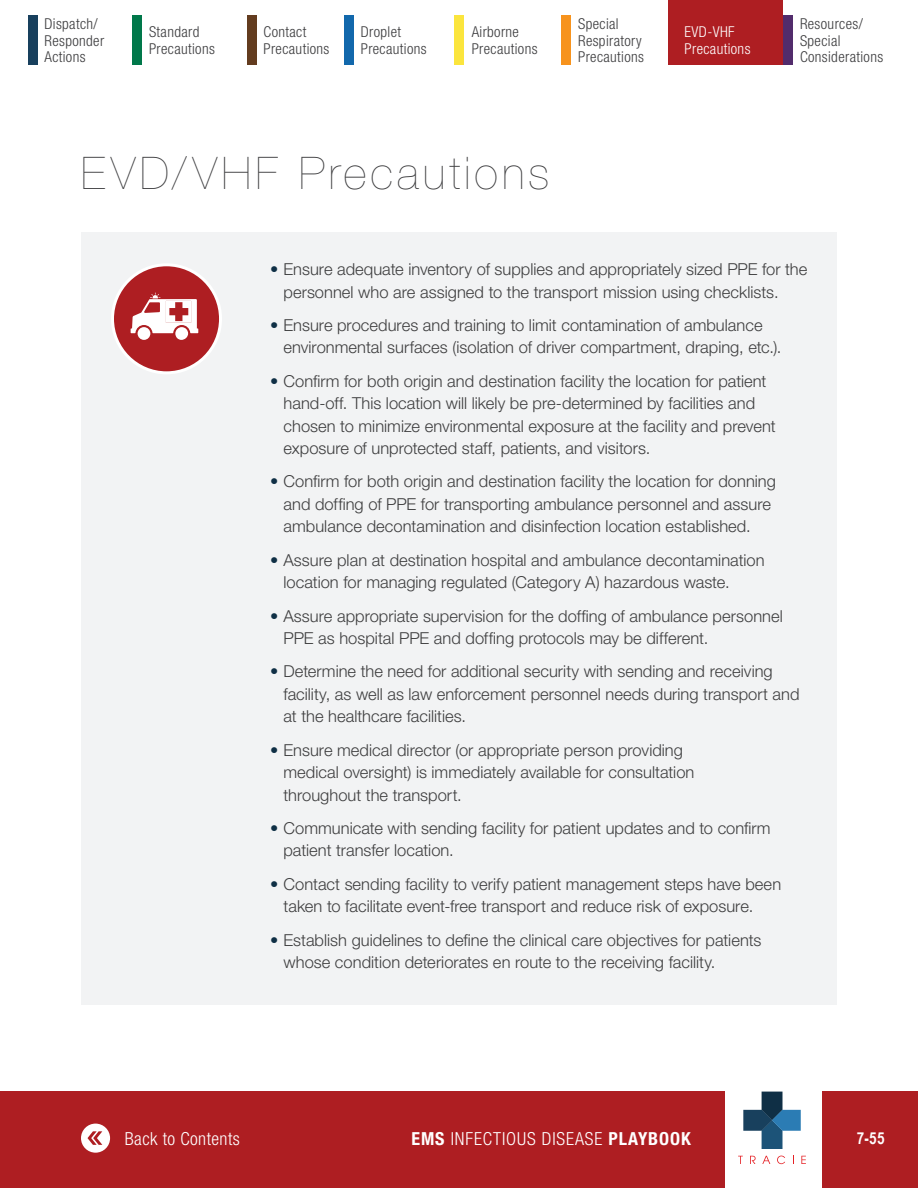
<style>
.page{position:relative;width:918px;height:1188px;background:#fff}
.page>*{position:absolute;margin:0;border:0;box-sizing:border-box;transform-origin:0 0}
.t1{font:200 45px "Helvetica Neue LT Pro";letter-spacing:.095em;color:#3c3c3e}
.t2{font:300 condensed 18px "Helvetica Neue LT Pro";letter-spacing:.05em;color:#fff}
.t3{font:300 condensed 18px "Helvetica Neue LT Pro";letter-spacing:.025em;color:#fff}
.t4{font:300 16.5px/22.5px "Helvetica Neue LT Pro";color:#3e3e3f}
.t5{font:700 16.5px "Arial Narrow";color:#fff}
.t6{font:300 condensed 15px/16.5px "Helvetica Neue LT Pro";letter-spacing:.025em;color:#3c3c3e}
.t7{font:300 condensed 15px/16.5px "Helvetica Neue LT Pro";letter-spacing:.025em;color:#fff}
.s1{color:#0f2f45}
.s2{font-weight:700}
</style>
<div class="page">
<div style="left:822px;top:1092px;width:96px;height:96px;background:#ae1e22"></div>
<div style="left:0;top:1092px;width:725px;height:96px;background:#ae1e22"></div>
<svg style="left:738px;top:1156px;width:5px;height:8px"></svg>
<svg style="left:750px;top:1156px;width:6px;height:8px"></svg>
<svg style="left:762px;top:1156px;width:8px;height:8px"></svg>
<svg style="left:777px;top:1156px;width:8px;height:8px"></svg>
<svg style="left:801px;top:1156px;width:5px;height:8px"></svg>
<svg style="left:743px;top:1092px;width:58px;height:57px"></svg>
<div style="left:668px;top:0;width:115px;height:64px;background:#ae1e22"></div>
<svg style="left:81px;top:1124px;width:29px;height:29px"></svg>
<div style="left:783px;top:15px;width:10px;height:49px;background:#522c6c"></div>
<div style="left:132px;top:15px;width:10px;height:49px;background:#00784a"></div>
<div style="left:247px;top:15px;width:10px;height:49px;background:#633c1f"></div>
<div style="left:344px;top:15px;width:10px;height:49px;background:#1268ac"></div>
<div style="left:28px;top:15px;width:10px;height:49px;background:#18405d"></div>
<div style="left:454px;top:15px;width:10px;height:49px;background:#fbe53d"></div>
<div style="left:561px;top:15px;width:10px;height:49px;background:#f7931d"></div>
<div style="left:81px;top:232px;width:756px;height:773px;background:#f2f3f4"></div>
<div style="left:112px;top:265px;width:109px;height:108px;background:#ae1e22;border-radius:50%"></div>
<div style="left:111px;top:263px;width:111px;height:111px;border:3px solid #fff;border-radius:50%"></div>
<div style="left:175px;top:327px;width:13px;height:13px;background:#fff;border-radius:50%"></div>
<div style="left:138px;top:327px;width:12px;height:13px;background:#fff;border-radius:50%"></div>
<svg style="left:131px;top:293px;width:67px;height:40px"></svg>
<p class="t6" style="left:45px;top:15px;width:61px">Dispatch/<br>Responder<br>Actions</p>
<p class="t6" style="left:472px;top:24px;width:67px">Airborne<br>Precautions</p>
<p class="t6" style="left:578px;top:15px;width:67px">Special<br>Respiratory<br>Precautions</p>
<p class="t6" style="left:149px;top:24px;width:67px">Standard<br>Precautions</p>
<p class="t6" style="left:264px;top:24px;width:67px">Contact<br>Precautions</p>
<p class="t6" style="left:361px;top:24px;width:67px">Droplet<br>Precautions</p>
<h1 class="t1" style="left:81px;top:147px;width:470px">EVD/VHF Precautions</h1>
<p class="t7" style="left:685px;top:24px;width:67px">EVD-VHF<br>Precautions</p>
<p class="t6" style="left:800px;top:15px;width:85px">Resources/<br>Special<br>Considerations</p>
<p class="t4" style="left:284px;top:258px;width:525px;text-indent:-14px"><span class="s1">•</span> Ensure adequate inventory of supplies and appropriately sized PPE for the personnel who are assigned to the transport mission using checklists.</p>
<p class="t4" style="left:284px;top:313px;width:499px;text-indent:-14px"><span class="s1">•</span> Ensure procedures and training to limit contamination of ambulance environmental surfaces (isolation of driver compartment, draping, etc.).</p>
<p class="t4" style="left:284px;top:369px;width:494px;text-indent:-14px"><span class="s1">•</span> Confirm for both origin and destination facility the location for patient hand-off. This location will likely be pre-determined by facilities and chosen to minimize environmental exposure at the facility and prevent exposure of unprotected staff, patients, and visitors.</p>
<p class="t4" style="left:284px;top:470px;width:494px;text-indent:-14px"><span class="s1">•</span> Confirm for both origin and destination facility the location for donning and doffing of PPE for transporting ambulance personnel and assure ambulance decontamination and disinfection location established.</p>
<p class="t4" style="left:284px;top:548px;width:483px;text-indent:-14px"><span class="s1">•</span> Assure plan at destination hospital and ambulance decontamination location for managing regulated (Category A) hazardous waste.</p>
<p class="t4" style="left:284px;top:604px;width:501px;text-indent:-14px"><span class="s1">•</span> Assure appropriate supervision for the doffing of ambulance personnel<br>PPE as hospital PPE and doffing protocols may be different.</p>
<p class="t4" style="left:284px;top:660px;width:518px;text-indent:-14px"><span class="s1">•</span> Determine the need for additional security with sending and receiving facility, as well as law enforcement personnel needs during transport and at the healthcare facilities.</p>
<p class="t4" style="left:284px;top:738px;width:412px;text-indent:-14px"><span class="s1">•</span> Ensure medical director (or appropriate person providing medical oversight) is immediately available for consultation throughout the transport.</p>
<p class="t4" style="left:284px;top:817px;width:489px;text-indent:-14px"><span class="s1">•</span> Communicate with sending facility for patient updates and to confirm patient transfer location.</p>
<p class="t4" style="left:284px;top:872px;width:499px;text-indent:-14px"><span class="s1">•</span> Contact sending facility to verify patient management steps have been taken to facilitate event-free transport and reduce risk of exposure.</p>
<p class="t4" style="left:284px;top:928px;width:480px;text-indent:-14px"><span class="s1">•</span> Establish guidelines to define the clinical care objectives for patients whose condition deteriorates en route to the receiving facility.</p>
<p class="t3" style="left:125px;top:1128px;width:117px">Back to Contents</p>
<p class="t2" style="left:411px;top:1128px;width:281px"><span class="s2">EMS</span> INFECTIOUS DISEASE <span class="s2">PLAYBOOK</span></p>
<p class="t5" style="left:857px;top:1126px;width:29px">7-55</p>
</div>
